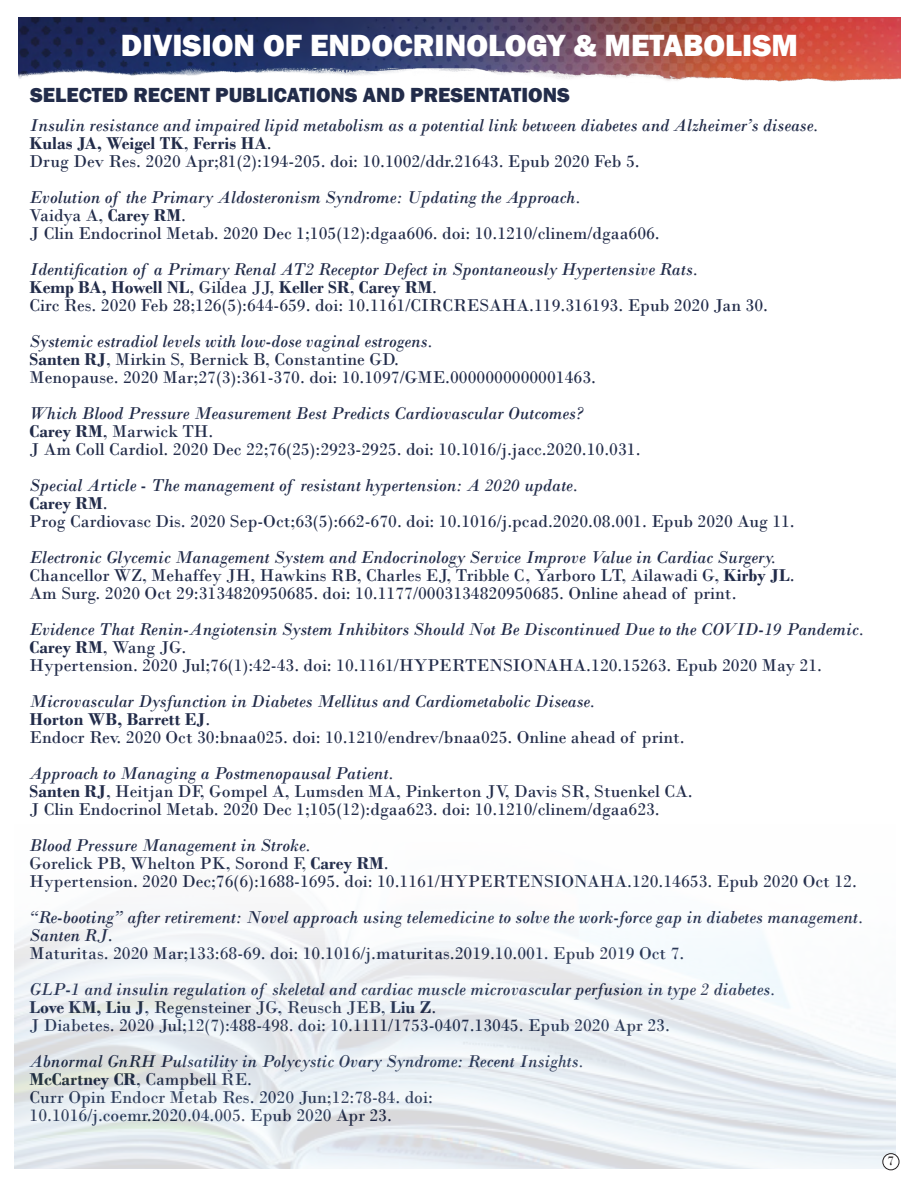
<style>
.page{position:relative;width:918px;height:1188px;background:#fff}
.page>*{position:absolute;margin:0;border:0;box-sizing:border-box;transform-origin:0 0}
.t1{font:800 31.5px "Franklin Gothic";color:#fff}
.t2{font:600 30px "Franklin Gothic";color:#fff}
.t3{font:800 21px "Franklin Gothic";color:#222c4a}
.t4{font:18px/18px "Bodoni";color:#222c4a}
.t5{font:italic 18px/18px "Bodoni";color:#222c4a}
.t6{font:13.5px "Bodoni";color:#231f20}
.s1{font-weight:700;font-style:normal}
.s2{font-style:normal}
.s3{font-style:italic}
.s4{font-weight:700}
</style>
<div class="page">
<img style="left:19px;top:17px;width:882px;height:65px">
<img style="left:15px;top:912px;width:881px;height:256px">
<div style="left:883px;top:1154px;width:16px;height:16px;background:#fff;border-radius:50%"></div>
<div style="left:883px;top:1153px;width:16px;height:17px;border:1px solid #231f20;border-radius:50%"></div>
<h1 class="t1" style="left:121px;top:25px;width:679px">DIVISION OF ENDOCRINOLOGY &amp; METABOLISM</h1>
<h2 class="t2" style="left:376px;top:30px;width:163px">DIVISION OF</h2>
<p class="t3" style="left:30px;top:82px;width:541px">SELECTED RECENT PUBLICATIONS AND PRESENTATIONS</p>
<p class="t5" style="left:30px;top:116px;width:791px">Insulin resistance and impaired lipid metabolism as a potential link between diabetes and Alzheimer’s disease.<br><span class="s1">Kulas JA, Weigel TK</span><span class="s2">,</span> <span class="s1">Ferris HA</span><span class="s2">.<br>Drug Dev Res. 2020 Apr;81(2):194-205. doi: 10.1002/ddr.21643. Epub 2020 Feb 5.</span></p>
<p class="t4" style="left:30px;top:188px;width:632px"><span class="s3">Evolution of the Primary Aldosteronism Syndrome: Updating the Approach.<br></span>Vaidya A, <span class="s4">Carey RM</span>.<br>J Clin Endocrinol Metab. 2020 Dec 1;105(12):dgaa606. doi: 10.1210/clinem/dgaa606.</p>
<p class="t4" style="left:30px;top:260px;width:740px"><span class="s3">Identification of a Primary Renal AT2 Receptor Defect in Spontaneously Hypertensive Rats.<br></span><span class="s4">Kemp BA, Howell NL</span>, Gildea JJ, <span class="s4">Keller SR</span>, <span class="s4">Carey RM</span>.<br>Circ Res. 2020 Feb 28;126(5):644-659. doi: 10.1161/CIRCRESAHA.119.316193. Epub 2020 Jan 30.</p>
<p class="t4" style="left:30px;top:332px;width:568px"><span class="s3">Systemic estradiol levels with low-dose vaginal estrogens.<br></span><span class="s4">Santen RJ</span>, Mirkin S, Bernick B, Constantine GD.<br>Menopause. 2020 Mar;27(3):361-370. doi: 10.1097/GME.0000000000001463.</p>
<p class="t4" style="left:30px;top:404px;width:613px"><span class="s3">Which Blood Pressure Measurement Best Predicts Cardiovascular Outcomes?<br></span><span class="s4">Carey RM</span>, Marwick TH.<br>J Am Coll Cardiol. 2020 Dec 22;76(25):2923-2925. doi: 10.1016/j.jacc.2020.10.031.</p>
<p class="t4" style="left:30px;top:476px;width:767px"><span class="s3">Special Article - The management of resistant hypertension: A 2020 update.<br></span><span class="s4">Carey RM</span>.<br>Prog Cardiovasc Dis. 2020 Sep-Oct;63(5):662-670. doi: 10.1016/j.pcad.2020.08.001. Epub 2020 Aug 11.</p>
<p class="t4" style="left:30px;top:548px;width:767px"><span class="s3">Electronic Glycemic Management System and Endocrinology Service Improve Value in Cardiac Surgery.<br></span>Chancellor WZ, Mehaffey JH, Hawkins RB, Charles EJ, Tribble C, Yarboro LT, Ailawadi G, <span class="s4">Kirby JL</span>.<br>Am Surg. 2020 Oct 29:3134820950685. doi: 10.1177/0003134820950685. Online ahead of print.</p>
<p class="t5" style="left:30px;top:620px;width:837px">Evidence That Renin-Angiotensin System Inhibitors Should Not Be Discontinued Due to the COVID-19 Pandemic.<br><span class="s1">Carey RM</span><span class="s2">, Wang JG.<br>Hypertension. 2020 Jul;76(1):42-43. doi: 10.1161/HYPERTENSIONAHA.120.15263. Epub 2020 May 21.</span></p>
<p class="t4" style="left:30px;top:692px;width:657px"><span class="s3">Microvascular Dysfunction in Diabetes Mellitus and Cardiometabolic Disease.<br></span><span class="s4">Horton WB, Barrett EJ</span>.<br>Endocr Rev. 2020 Oct 30:bnaa025. doi: 10.1210/endrev/bnaa025. Online ahead of print.</p>
<p class="t4" style="left:30px;top:764px;width:665px"><span class="s3">Approach to Managing a Postmenopausal Patient.<br></span><span class="s4">Santen RJ</span>, Heitjan DF, Gompel A, Lumsden MA, Pinkerton JV, Davis SR, Stuenkel CA.<br>J Clin Endocrinol Metab. 2020 Dec 1;105(12):dgaa623. doi: 10.1210/clinem/dgaa623.</p>
<p class="t4" style="left:30px;top:836px;width:829px"><span class="s3">Blood Pressure Management in Stroke.<br></span>Gorelick PB, Whelton PK, Sorond F, <span class="s4">Carey RM</span>.<br>Hypertension. 2020 Dec;76(6):1688-1695. doi: 10.1161/HYPERTENSIONAHA.120.14653. Epub 2020 Oct 12.</p>
<p class="t5" style="left:30px;top:908px;width:836px">“Re-booting” after retirement: Novel approach using telemedicine to solve the work-force gap in diabetes management.<br>Santen RJ<span class="s2">.<br>Maturitas. 2020 Mar;133:68-69. doi: 10.1016/j.maturitas.2019.10.001. Epub 2019 Oct 7.</span></p>
<p class="t4" style="left:30px;top:980px;width:748px"><span class="s3">GLP-1 and insulin regulation of skeletal and cardiac muscle microvascular perfusion in type 2 diabetes.<br></span><span class="s4">Love KM, Liu J</span>, Regensteiner JG, Reusch JEB, <span class="s4">Liu Z</span>.<br>J Diabetes. 2020 Jul;12(7):488-498. doi: 10.1111/1753-0407.13045. Epub 2020 Apr 23.</p>
<p class="t4" style="left:30px;top:1052px;width:556px"><span class="s3">Abnormal GnRH Pulsatility in Polycystic Ovary Syndrome: Recent Insights.<br></span><span class="s4">McCartney CR</span>, Campbell RE.<br>Curr Opin Endocr Metab Res. 2020 Jun;12:78-84. doi:<br>10.1016/j.coemr.2020.04.005. Epub 2020 Apr 23.</p>
<p class="t6" style="left:888px;top:1153px;width:8px">7</p>
</div>
